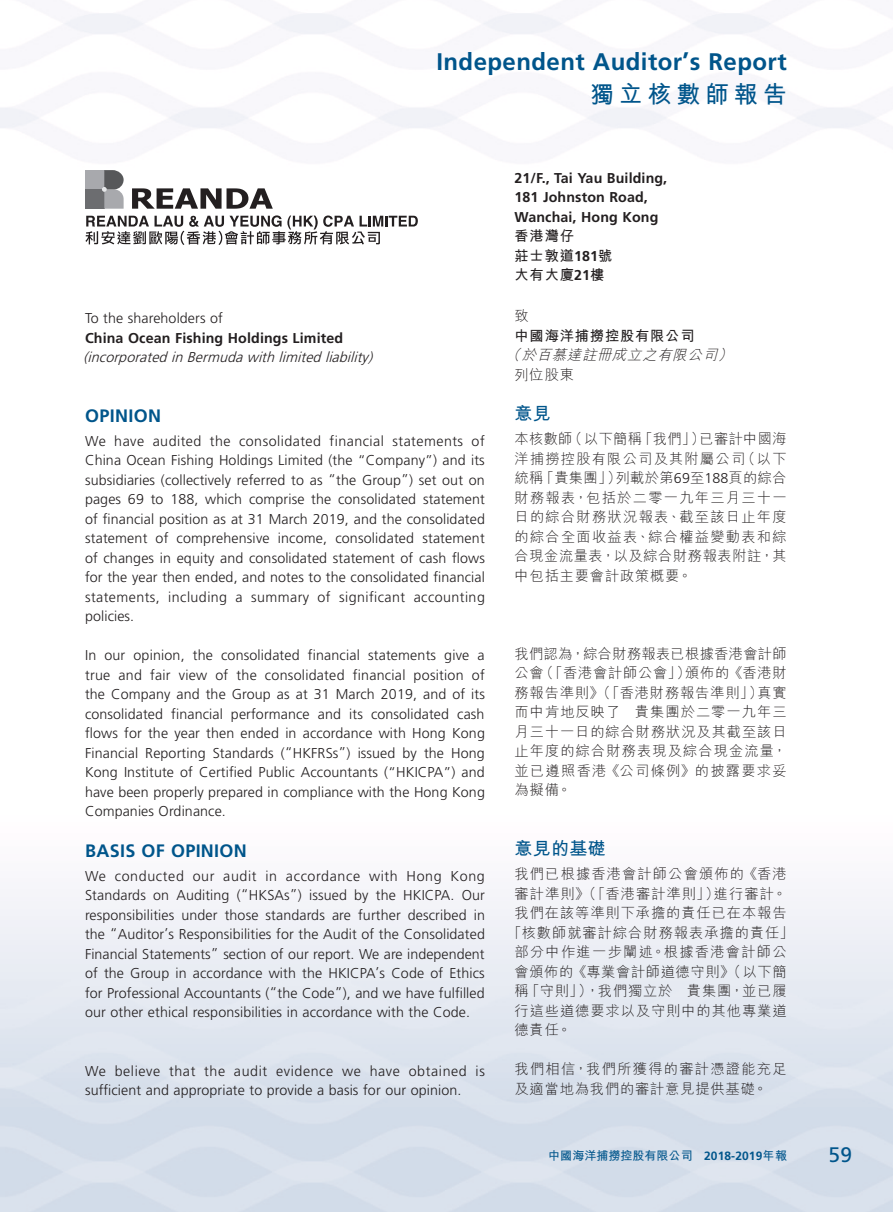
<style>
.page{position:relative;width:893px;height:1212px;background:#fff}
.page>*{position:absolute;margin:0;border:0;box-sizing:border-box;transform-origin:0 0}
.t1{font:700 24px "Frutiger LT Std";letter-spacing:.02em;color:#00558b}
.t2{font:700 24px "M Hei HK";letter-spacing:.2em;color:#00558b}
.Body_Text{font:21px "Frutiger LT Std";color:#00558b}
.Heading_1{font:700 18px "Frutiger LT Std";letter-spacing:.02em;color:#00558b}
.C_Heading_1{font:700 18px "M Hei HK";letter-spacing:.02em;color:#00558b}
.Body_Text-2{font:300 14.25px/19.5px "Frutiger LT Std";letter-spacing:.01em;color:#231f20;text-align:justify}
.C_Body_Text{font:300 14.25px/19.5px "M Hei HK";letter-spacing:.07em;color:#231f20;text-align:justify}
.Body_Text-3{font:700 14.25px "Frutiger LT Std";letter-spacing:.01em;color:#231f20}
.Body_Text-4{font:italic 300 14.25px "Frutiger LT Std";color:#231f20}
.Body_Text-5{font:700 14.25px "M Hei HK";letter-spacing:.06em;color:#231f20}
.C_Body_Text-2{font:300 14.25px "M Hei HK";letter-spacing:.045em;color:#231f20}
.C_Body_Text-3{font:300 14.25px "M Hei HK";letter-spacing:.09em;color:#231f20}
.C_Body_Text-4{font:italic 300 14.25px "M Hei HK";color:#231f20}
.C_Body_Text-5{font:700 14.25px "M Hei HK";letter-spacing:.06em;color:#231f20}
.t3{font:700 12px "M Hei HK";letter-spacing:.005em;color:#00558b}
.s1{font-family:"Frutiger LT Std"}
</style>
<div class="page">
<svg style="left:132px;top:188px;width:141px;height:21px"></svg>
<div style="left:85px;top:170px;width:19px;height:19px;background:#a8a9ad"></div>
<div style="left:85px;top:189px;width:19px;height:20px;background:#6c6d70"></div>
<svg style="left:102px;top:170px;width:22px;height:39px"></svg>
<svg style="left:85px;top:215px;width:333px;height:30px"></svg>
<p class="t1" style="left:436px;top:48px;width:352px">Independent Auditor’s Report</p>
<p class="t2" style="left:590px;top:77px;width:198px">獨立核數師報告</p>
<p class="Body_Text-2" style="left:85px;top:309px;width:139px">To the shareholders of</p>
<p class="Body_Text-3" style="left:85px;top:329px;width:260px">China Ocean Fishing Holdings Limited</p>
<p class="Body_Text-4" style="left:84px;top:349px;width:294px">(incorporated in Bermudawith limited liability)</p>
<p class="Heading_1" style="left:85px;top:405px;width:77px">OPINION</p>
<p class="Body_Text-2" style="left:85px;top:431px;width:401px">We have audited the consolidated financial statements of China Ocean Fishing Holdings Limited (the “Company”) and its subsidiaries (collectively referred to as “the Group”) set out on pages 69 to 188, which comprise the consolidated statement of financial position as at 31 March 2019, and the consolidated statement of comprehensive income, consolidated statement of changes in equity and consolidated statement of cash flows for the year then ended, and notes to the consolidated financial statements, including a summary of significant accounting policies.</p>
<p class="Body_Text-2" style="left:85px;top:646px;width:401px">In our opinion, the consolidated financial statements give a true and fair view of the consolidated financial position of the Company and the Group as at 31 March 2019, and of its consolidated financial performance and its consolidated cash flows for the year then ended in accordance with Hong Kong Financial Reporting Standards (“HKFRSs”) issued by the Hong Kong Institute of Certified Public Accountants (“HKICPA”) and have been properly prepared in compliance with the Hong Kong Companies Ordinance.</p>
<p class="Heading_1" style="left:85px;top:840px;width:163px">BASIS OF OPINION</p>
<p class="Body_Text-2" style="left:85px;top:866px;width:401px">We conducted our audit in accordance with Hong Kong Standards on Auditing (“HKSAs”) issued by the HKICPA. Our responsibilities under those standards are further described in the “Auditor’s Responsibilities for the Audit of the Consolidated Financial Statements” section of our report. We are independent of the Group in accordance with the HKICPA’s Code of Ethics for Professional Accountants (“the Code”), and we have fulfilled our other ethical responsibilities in accordance with the Code.</p>
<p class="Body_Text-2" style="left:85px;top:1061px;width:401px">We believe that the audit evidence we have obtained is sufficient and appropriate to provide a basis for our opinion.</p>
<p class="Body_Text-3" style="left:514px;top:169px;width:154px">21/F., Tai Yau Building,</p>
<p class="Body_Text-3" style="left:514px;top:189px;width:135px">181 Johnston Road,</p>
<p class="Body_Text-3" style="left:514px;top:208px;width:145px">Wanchai, Hong Kong</p>
<p class="Body_Text-5" style="left:514px;top:226px;width:61px">香港灣仔</p>
<p class="Body_Text-5" style="left:514px;top:245px;width:99px">莊士敦道<span class="s1">181</span>號</p>
<p class="Body_Text-5" style="left:514px;top:265px;width:91px">大有大廈<span class="s1">21</span>樓</p>
<p class="C_Body_Text" style="left:514px;top:306px;width:16px">致</p>
<p class="C_Body_Text-5" style="left:514px;top:325px;width:182px">中國海洋捕撈控股有限公司</p>
<p class="C_Body_Text-4" style="left:506px;top:348px;width:231px">（於百慕達註冊成立之有限公司）</p>
<p class="C_Body_Text" style="left:514px;top:365px;width:61px">列位股東</p>
<p class="C_Heading_1" style="left:514px;top:401px;width:38px">意見</p>
<p class="C_Body_Text" style="left:514px;top:429px;width:274px">本核數師（以下簡稱「我們」）已審計中國海洋捕撈控股有限公司及其附屬公司（以下統稱「貴集團」）列載於第<span class="s1">69</span>至<span class="s1">188</span>頁的綜合財務報表，包括於二零一九年三月三十一日的綜合財務狀況報表、截至該日止年度的綜合全面收益表、綜合權益變動表和綜合現金流量表，以及綜合財務報表附註，其中包括主要會計政策概要。</p>
<p class="C_Body_Text" style="left:514px;top:643px;width:274px">我們認為，綜合財務報表已根據香港會計師公會（「香港會計師公會」）頒佈的《香港財務報告準則》（「香港財務報告準則」）真實而中肯地反映了 貴集團於二零一九年三月三十一日的綜合財務狀況及其截至該日止年度的綜合財務表現及綜合現金流量，並已遵照香港《公司條例》的披露要求妥為擬備。</p>
<p class="C_Heading_1" style="left:514px;top:835px;width:93px">意見的基礎</p>
<p class="C_Body_Text" style="left:514px;top:864px;width:274px">我們已根據香港會計師公會頒佈的《香港</p>
<p class="C_Body_Text" style="left:514px;top:883px;width:274px">審計準則》（「香港審計準則」）進行審計。</p>
<p class="C_Body_Text" style="left:514px;top:903px;width:274px">我們在該等準則下承擔的責任已在本報告</p>
<p class="C_Body_Text" style="left:507px;top:922px;width:288px">「核數師就審計綜合財務報表承擔的責任」</p>
<p class="C_Body_Text-3" style="left:514px;top:944px;width:274px">部分中作進一步闡述。根據香港會計師公</p>
<p class="C_Body_Text-2" style="left:514px;top:964px;width:274px">會頒佈的《專業會計師道德守則》（以下簡</p>
<p class="C_Body_Text" style="left:514px;top:981px;width:274px">稱「守則」），我們獨立於 貴集團，並已履</p>
<p class="C_Body_Text" style="left:514px;top:1000px;width:274px">行這些道德要求以及守則中的其他專業道</p>
<p class="C_Body_Text" style="left:514px;top:1020px;width:58px">德責任。</p>
<p class="C_Body_Text" style="left:514px;top:1059px;width:274px">我們相信，我們所獲得的審計憑證能充足及適當地為我們的審計意見提供基礎。</p>
<p class="t3" style="left:548px;top:1147px;width:240px">中國海洋捕撈控股有限公司 <span class="s1">2018-2019</span>年報</p>
<p class="Body_Text" style="left:828px;top:1143px;width:25px">59</p>
</div>
